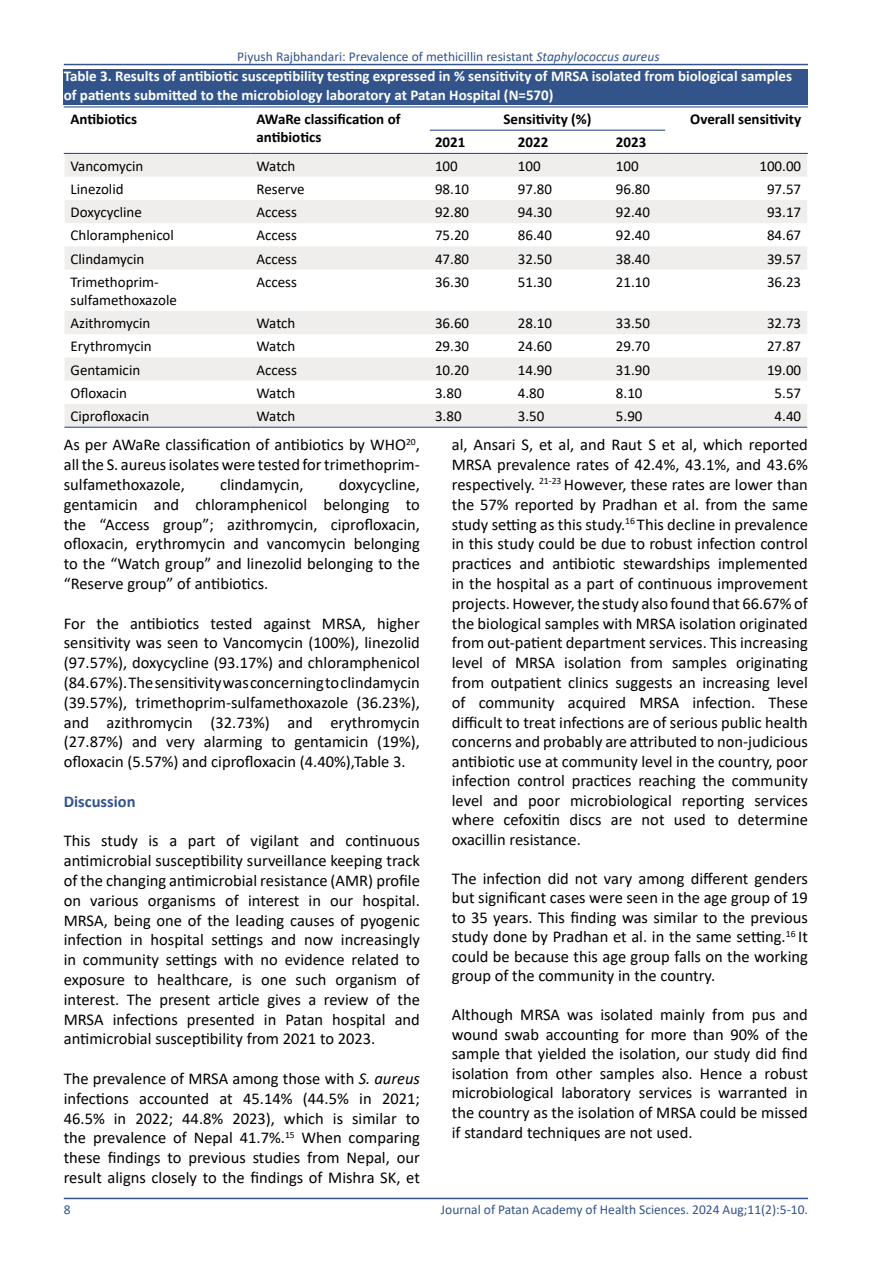
<style>
.page{position:relative;width:893px;height:1263px;background:#fff}
.page>*{position:absolute;margin:0;border:0;box-sizing:border-box;transform-origin:0 0}
.t1{font:16.5px/19.8px "Calibri";color:#000;text-align:justify}
.t2{font:700 16.5px "Calibri";color:#32548b}
.t3{font:15px/18px "Calibri";color:#000}
.t4{font:700 15px/19.8px "Calibri";color:#fff}
.t5{font:700 15px/18px "Calibri";color:#000}
.t6{font:13.5px "Calibri";color:#32548b}
.s1{font-style:italic}
</style>
<div class="page">
<hr style="left:64px;top:64px;width:744px;height:1px;background:#32548b">
<hr style="left:64px;top:1198px;width:744px;height:1px;background:#32548b">
<div style="left:64px;top:69px;width:744px;height:35px;background:#32548b"></div>
<svg style="left:65px;top:154px;width:742px;height:273px;fill:#f3f3f2"></svg>
<hr style="left:429px;top:153px;width:83px;height:1px;background:#32548b">
<hr style="left:512px;top:153px;width:98px;height:1px;background:#32548b">
<hr style="left:610px;top:153px;width:56px;height:1px;background:#32548b">
<hr style="left:64px;top:106px;width:186px;height:1px;background:#32548b">
<hr style="left:250px;top:106px;width:179px;height:1px;background:#32548b">
<hr style="left:64px;top:153px;width:186px;height:1px;background:#32548b">
<hr style="left:250px;top:153px;width:179px;height:1px;background:#32548b">
<hr style="left:429px;top:106px;width:83px;height:1px;background:#32548b">
<hr style="left:512px;top:106px;width:98px;height:1px;background:#32548b">
<hr style="left:610px;top:106px;width:56px;height:1px;background:#32548b">
<hr style="left:430px;top:130px;width:82px;height:1px;background:#32548b">
<hr style="left:512px;top:130px;width:98px;height:1px;background:#32548b">
<hr style="left:610px;top:130px;width:55px;height:1px;background:#32548b">
<hr style="left:666px;top:106px;width:142px;height:1px;background:#32548b">
<hr style="left:666px;top:153px;width:142px;height:1px;background:#32548b">
<hr style="left:65px;top:427px;width:185px;height:1px;background:#32548b">
<hr style="left:250px;top:427px;width:179px;height:1px;background:#32548b">
<hr style="left:429px;top:427px;width:83px;height:1px;background:#32548b">
<hr style="left:512px;top:427px;width:98px;height:1px;background:#32548b">
<hr style="left:610px;top:427px;width:56px;height:1px;background:#32548b">
<hr style="left:666px;top:427px;width:141px;height:1px;background:#32548b">
<p class="t6" style="left:237px;top:47px;width:424px">Piyush Rajbhandari: Prevalence of methicillin resistant <span class="s1">Staphylococcus aureus</span></p>
<p class="t4" style="left:64px;top:65px;width:730px">Table 3. Results of antibiotic susceptibility testing expressed in % sensitivity of MRSA isolated from biological samples of patients submitted to the microbiology laboratory at Patan Hospital (N=570)</p>
<p class="t5" style="left:71px;top:110px;width:68px">Antibiotics</p>
<p class="t5" style="left:256px;top:110px;width:146px">AWaRe classification of antibiotics</p>
<p class="t5" style="left:504px;top:110px;width:89px">Sensitivity (%)</p>
<p class="t5" style="left:690px;top:110px;width:112px">Overall sensitivity</p>
<p class="t5" style="left:435px;top:133px;width:32px">2021</p>
<p class="t5" style="left:518px;top:133px;width:32px">2022</p>
<p class="t5" style="left:616px;top:133px;width:32px">2023</p>
<p class="t3" style="left:71px;top:156px;width:74px">Vancomycin</p>
<p class="t3" style="left:256px;top:156px;width:40px">Watch</p>
<p class="t3" style="left:435px;top:156px;width:24px">100</p>
<p class="t3" style="left:518px;top:156px;width:24px">100</p>
<p class="t3" style="left:616px;top:156px;width:24px">100</p>
<p class="t3" style="left:759px;top:156px;width:43px">100.00</p>
<p class="t3" style="left:71px;top:180px;width:55px">Linezolid</p>
<p class="t3" style="left:256px;top:180px;width:50px">Reserve</p>
<p class="t3" style="left:435px;top:180px;width:36px">98.10</p>
<p class="t3" style="left:518px;top:180px;width:36px">97.80</p>
<p class="t3" style="left:616px;top:180px;width:36px">96.80</p>
<p class="t3" style="left:767px;top:180px;width:36px">97.57</p>
<p class="t3" style="left:71px;top:203px;width:73px">Doxycycline</p>
<p class="t3" style="left:256px;top:203px;width:42px">Access</p>
<p class="t3" style="left:435px;top:203px;width:36px">92.80</p>
<p class="t3" style="left:518px;top:203px;width:36px">94.30</p>
<p class="t3" style="left:616px;top:203px;width:36px">92.40</p>
<p class="t3" style="left:767px;top:203px;width:36px">93.17</p>
<p class="t3" style="left:71px;top:226px;width:105px">Chloramphenicol</p>
<p class="t3" style="left:256px;top:226px;width:42px">Access</p>
<p class="t3" style="left:435px;top:226px;width:36px">75.20</p>
<p class="t3" style="left:518px;top:226px;width:36px">86.40</p>
<p class="t3" style="left:616px;top:226px;width:36px">92.40</p>
<p class="t3" style="left:767px;top:226px;width:36px">84.67</p>
<p class="t3" style="left:71px;top:249px;width:75px">Clindamycin</p>
<p class="t3" style="left:256px;top:249px;width:42px">Access</p>
<p class="t3" style="left:435px;top:249px;width:36px">47.80</p>
<p class="t3" style="left:518px;top:249px;width:36px">32.50</p>
<p class="t3" style="left:616px;top:249px;width:36px">38.40</p>
<p class="t3" style="left:767px;top:249px;width:36px">39.57</p>
<p class="t3" style="left:71px;top:273px;width:108px">Trimethoprim&shy;sulfamethoxazole</p>
<p class="t3" style="left:256px;top:273px;width:42px">Access</p>
<p class="t3" style="left:435px;top:273px;width:36px">36.30</p>
<p class="t3" style="left:518px;top:273px;width:36px">51.30</p>
<p class="t3" style="left:616px;top:273px;width:36px">21.10</p>
<p class="t3" style="left:767px;top:273px;width:36px">36.23</p>
<p class="t3" style="left:71px;top:314px;width:81px">Azithromycin</p>
<p class="t3" style="left:256px;top:314px;width:40px">Watch</p>
<p class="t3" style="left:435px;top:314px;width:36px">36.60</p>
<p class="t3" style="left:518px;top:314px;width:36px">28.10</p>
<p class="t3" style="left:616px;top:314px;width:36px">33.50</p>
<p class="t3" style="left:767px;top:314px;width:36px">32.73</p>
<p class="t3" style="left:71px;top:337px;width:83px">Erythromycin</p>
<p class="t3" style="left:256px;top:337px;width:40px">Watch</p>
<p class="t3" style="left:435px;top:337px;width:36px">29.30</p>
<p class="t3" style="left:518px;top:337px;width:36px">24.60</p>
<p class="t3" style="left:616px;top:337px;width:36px">29.70</p>
<p class="t3" style="left:767px;top:337px;width:36px">27.87</p>
<p class="t3" style="left:71px;top:360px;width:71px">Gentamicin</p>
<p class="t3" style="left:256px;top:360px;width:42px">Access</p>
<p class="t3" style="left:435px;top:360px;width:36px">10.20</p>
<p class="t3" style="left:518px;top:360px;width:36px">14.90</p>
<p class="t3" style="left:616px;top:360px;width:36px">31.90</p>
<p class="t3" style="left:767px;top:360px;width:36px">19.00</p>
<p class="t3" style="left:71px;top:384px;width:58px">Ofloxacin</p>
<p class="t3" style="left:256px;top:384px;width:40px">Watch</p>
<p class="t3" style="left:435px;top:384px;width:28px">3.80</p>
<p class="t3" style="left:518px;top:384px;width:28px">4.80</p>
<p class="t3" style="left:616px;top:384px;width:28px">8.10</p>
<p class="t3" style="left:775px;top:384px;width:28px">5.57</p>
<p class="t3" style="left:71px;top:407px;width:80px">Ciprofloxacin</p>
<p class="t3" style="left:256px;top:407px;width:40px">Watch</p>
<p class="t3" style="left:435px;top:407px;width:28px">3.80</p>
<p class="t3" style="left:518px;top:407px;width:28px">3.50</p>
<p class="t3" style="left:616px;top:407px;width:28px">5.90</p>
<p class="t3" style="left:775px;top:407px;width:28px">4.40</p>
<p class="t1" style="left:64px;top:435px;width:358px">As per AWaRe classification of antibiotics by WHO<sup>20</sup>, all the S. aureus isolates were tested for trimethoprim&shy;sulfamethoxazole,</p>
<p class="t1" style="left:64px;top:474px;width:358px;text-indent:275px">doxycycline, gentamicin and chloramphenicol belonging to the “Access group”; azithromycin, ciprofloxacin, ofloxacin, erythromycin and vancomycin belonging to the “Watch group” and linezolid belonging to the “Reserve group” of antibiotics.</p>
<p class="t1" style="left:64px;top:613px;width:358px">For the antibiotics tested against MRSA, higher sensitivity was seen to Vancomycin (100%), linezolid (97.57%), doxycycline (93.17%) and chloramphenicol (84.67%). The sensitivity was concerning to clindamycin (39.57%), trimethoprim-sulfamethoxazole (36.23%), and azithromycin (32.73%) and erythromycin (27.87%) and very alarming to gentamicin (19%), ofloxacin (5.57%) and ciprofloxacin (4.40%),Table 3.</p>
<p class="t2" style="left:64px;top:790px;width:73px">Discussion</p>
<p class="t1" style="left:64px;top:831px;width:358px">This study is a part of vigilant and continuous antimicrobial susceptibility surveillance keeping track of the changing antimicrobial resistance (AMR) profile on various organisms of interest in our hospital.<br>MRSA, being one of the leading causes of pyogenic infection in hospital settings and now increasingly in community settings with no evidence related to exposure to healthcare, is one such organism of interest. The present article gives a review of the MRSA infections presented in Patan hospital and antimicrobial susceptibility from 2021 to 2023.</p>
<p class="t1" style="left:64px;top:1068px;width:358px">The prevalence of MRSA among those with <span class="s1">S. aureus </span>infections accounted at 45.14% (44.5% in 2021; 46.5% in 2022; 44.8% 2023), which is similar to the prevalence of Nepal 41.7%.<sup>15</sup> When comparing these findings to previous studies from Nepal, our result aligns closely to the findings of Mishra SK, et</p>
<p class="t1" style="left:220px;top:474px;width:85px">clindamycin,</p>
<p class="t1" style="left:452px;top:435px;width:358px">al, Ansari S, et al, and Raut S et al, which reported MRSA prevalence rates of 42.4%, 43.1%, and 43.6% respectively. <sup>21-23</sup> However, these rates are lower than the 57% reported by Pradhan et al. from the same study setting as this study.<sup>16</sup> This decline in prevalence in this study could be due to robust infection control practices and antibiotic stewardships implemented in the hospital as a part of continuous improvement projects. However, the study also found that 66.67% of the biological samples with MRSA isolation originated from out-patient department services. This increasing level of MRSA isolation from samples originating from outpatient clinics suggests an increasing level of community acquired MRSA infection. These difficult to treat infections are of serious public health concerns and probably are attributed to non-judicious antibiotic use at community level in the country, poor infection control practices reaching the community level and poor microbiological reporting services where cefoxitin discs are not used to determine oxacillin resistance.</p>
<p class="t1" style="left:452px;top:868px;width:358px">The infection did not vary among different genders but significant cases were seen in the age group of 19 to 35 years. This finding was similar to the previous study done by Pradhan et al. in the same setting.<sup>16</sup> It could be because this age group falls on the working group of the community in the country.</p>
<p class="t1" style="left:452px;top:1004px;width:358px">Although MRSA was isolated mainly from pus and wound swab accounting for more than 90% of the sample that yielded the isolation, our study did find isolation from other samples also. Hence a robust microbiological laboratory services is warranted in the country as the isolation of MRSA could be missed if standard techniques are not used.</p>
<p class="t6" style="left:64px;top:1200px;width:8px">8</p>
<p class="t6" style="left:441px;top:1200px;width:368px">Journal of Patan Academy of Health Sciences. 2024 Aug;11(2):5-10.</p>
</div>
